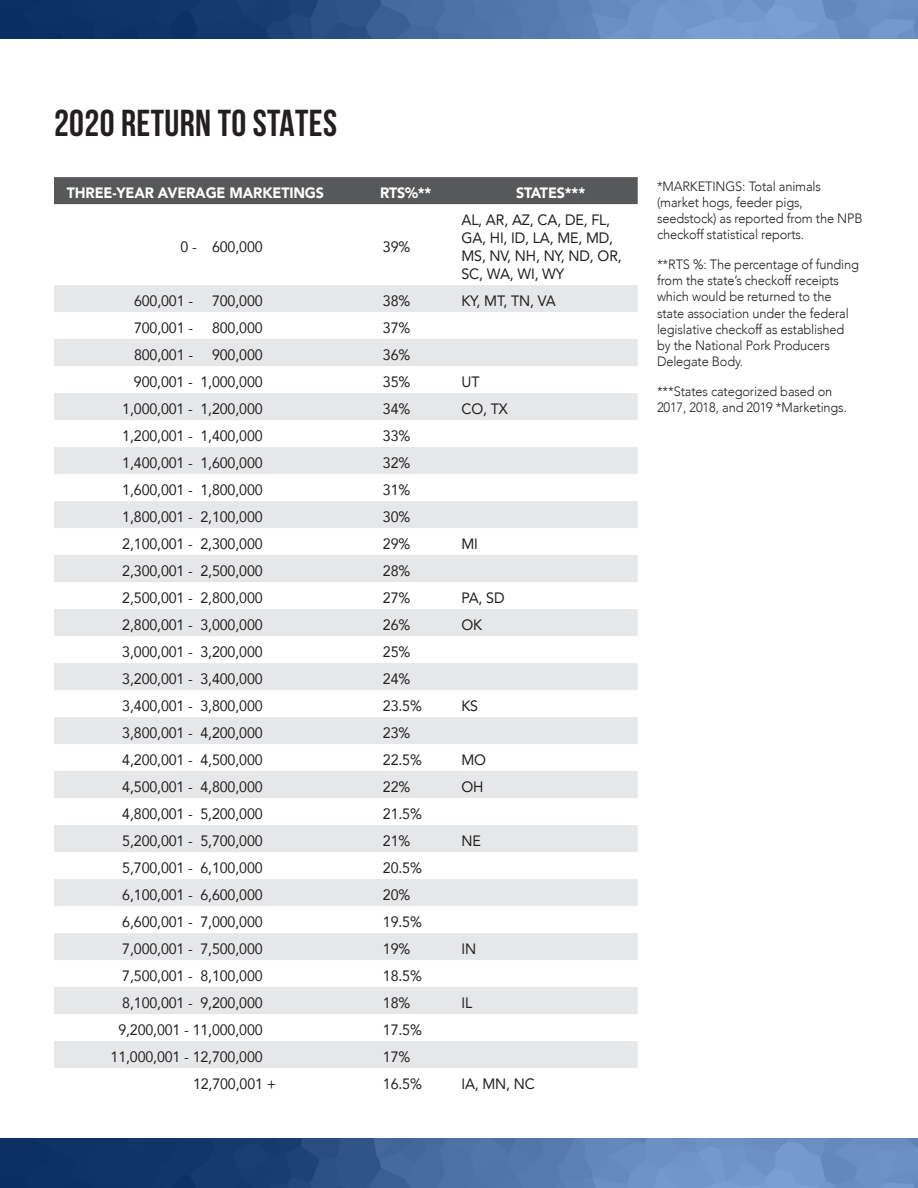
<style>
.page{position:relative;width:918px;height:1188px;background:#fff}
.page>*{position:absolute;margin:0;border:0;box-sizing:border-box;transform-origin:0 0}
.t1{font:700 37.5px "Bebas Neue";letter-spacing:.01em;color:#231f20}
.t2{font:15px/18px "Avenir";letter-spacing:-.01em;color:#231f20;scale:.95 1}
.t3{font:900 15px "Avenir";letter-spacing:-.01em;color:#fff;scale:.95 1}
.t4{font:300 13.5px/16.2px "Avenir";letter-spacing:-.01em;color:#231f20;scale:.95 1}
</style>
<div class="page">
<img style="left:0;top:0;width:918px;height:39px">
<img style="left:0;top:1139px;width:918px;height:49px">
<div style="left:54px;top:177px;width:584px;height:27px;background:#57585a"></div>
<div style="left:54px;top:285px;width:584px;height:27px;background:#e6e7e9"></div>
<svg style="left:54px;top:339px;width:584px;height:729px;fill:#e8e9eb"></svg>
<p class="t1" style="left:54px;top:103px;width:285px">2020 RETURN TO STATES</p>
<p class="t3" style="left:67px;top:180px;width:272px">THREE-YEAR AVERAGE MARKETINGS</p>
<p class="t3" style="left:380px;top:180px;width:55px">RTS%**</p>
<p class="t3" style="left:516px;top:180px;width:74px">STATES***</p>
<p class="t2" style="left:181px;top:237px;width:88px">0 - 600,000</p>
<p class="t2" style="left:383px;top:237px;width:30px">39%</p>
<p class="t2" style="left:461px;top:210px;width:170px">AL, AR, AZ, CA, DE, FL,<br>GA, HI, ID, LA, ME, MD,<br>MS, NV, NH, NY, ND, OR,<br>SC, WA, WI, WY</p>
<p class="t2" style="left:134px;top:291px;width:64px">600,001 -</p>
<p class="t2" style="left:212px;top:291px;width:55px">700,000</p>
<p class="t2" style="left:383px;top:291px;width:30px">38%</p>
<p class="t2" style="left:461px;top:291px;width:101px">KY, MT, TN, VA</p>
<p class="t2" style="left:134px;top:318px;width:64px">700,001 -</p>
<p class="t2" style="left:212px;top:318px;width:55px">800,000</p>
<p class="t2" style="left:383px;top:318px;width:30px">37%</p>
<p class="t2" style="left:134px;top:345px;width:64px">800,001 -</p>
<p class="t2" style="left:212px;top:345px;width:55px">900,000</p>
<p class="t2" style="left:383px;top:345px;width:30px">36%</p>
<p class="t2" style="left:134px;top:372px;width:137px">900,001 - 1,000,000</p>
<p class="t2" style="left:383px;top:372px;width:30px">35%</p>
<p class="t2" style="left:461px;top:372px;width:21px">UT</p>
<p class="t2" style="left:122px;top:399px;width:149px">1,000,001 - 1,200,000</p>
<p class="t2" style="left:383px;top:399px;width:30px">34%</p>
<p class="t2" style="left:461px;top:399px;width:50px">CO, TX</p>
<p class="t2" style="left:122px;top:426px;width:149px">1,200,001 - 1,400,000</p>
<p class="t2" style="left:383px;top:426px;width:30px">33%</p>
<p class="t2" style="left:122px;top:453px;width:149px">1,400,001 - 1,600,000</p>
<p class="t2" style="left:383px;top:453px;width:30px">32%</p>
<p class="t2" style="left:122px;top:480px;width:149px">1,600,001 - 1,800,000</p>
<p class="t2" style="left:383px;top:480px;width:30px">31%</p>
<p class="t2" style="left:122px;top:507px;width:149px">1,800,001 - 2,100,000</p>
<p class="t2" style="left:383px;top:507px;width:30px">30%</p>
<p class="t2" style="left:122px;top:534px;width:149px">2,100,001 - 2,300,000</p>
<p class="t2" style="left:383px;top:534px;width:30px">29%</p>
<p class="t2" style="left:461px;top:534px;width:19px">MI</p>
<p class="t2" style="left:122px;top:561px;width:149px">2,300,001 - 2,500,000</p>
<p class="t2" style="left:383px;top:561px;width:30px">28%</p>
<p class="t2" style="left:122px;top:588px;width:149px">2,500,001 - 2,800,000</p>
<p class="t2" style="left:383px;top:588px;width:30px">27%</p>
<p class="t2" style="left:461px;top:588px;width:47px">PA, SD</p>
<p class="t2" style="left:122px;top:615px;width:149px">2,800,001 - 3,000,000</p>
<p class="t2" style="left:383px;top:615px;width:30px">26%</p>
<p class="t2" style="left:461px;top:615px;width:23px">OK</p>
<p class="t2" style="left:122px;top:642px;width:149px">3,000,001 - 3,200,000</p>
<p class="t2" style="left:383px;top:642px;width:30px">25%</p>
<p class="t2" style="left:122px;top:669px;width:149px">3,200,001 - 3,400,000</p>
<p class="t2" style="left:383px;top:669px;width:30px">24%</p>
<p class="t2" style="left:122px;top:696px;width:149px">3,400,001 - 3,800,000</p>
<p class="t2" style="left:383px;top:696px;width:43px">23.5%</p>
<p class="t2" style="left:461px;top:696px;width:19px">KS</p>
<p class="t2" style="left:122px;top:723px;width:149px">3,800,001 - 4,200,000</p>
<p class="t2" style="left:383px;top:723px;width:30px">23%</p>
<p class="t2" style="left:122px;top:750px;width:149px">4,200,001 - 4,500,000</p>
<p class="t2" style="left:383px;top:750px;width:43px">22.5%</p>
<p class="t2" style="left:461px;top:750px;width:27px">MO</p>
<p class="t2" style="left:122px;top:777px;width:149px">4,500,001 - 4,800,000</p>
<p class="t2" style="left:383px;top:777px;width:30px">22%</p>
<p class="t2" style="left:461px;top:777px;width:25px">OH</p>
<p class="t2" style="left:122px;top:804px;width:149px">4,800,001 - 5,200,000</p>
<p class="t2" style="left:383px;top:804px;width:43px">21.5%</p>
<p class="t2" style="left:122px;top:831px;width:149px">5,200,001 - 5,700,000</p>
<p class="t2" style="left:383px;top:831px;width:30px">21%</p>
<p class="t2" style="left:461px;top:831px;width:22px">NE</p>
<p class="t2" style="left:122px;top:858px;width:149px">5,700,001 - 6,100,000</p>
<p class="t2" style="left:383px;top:858px;width:43px">20.5%</p>
<p class="t2" style="left:122px;top:885px;width:149px">6,100,001 - 6,600,000</p>
<p class="t2" style="left:383px;top:885px;width:30px">20%</p>
<p class="t2" style="left:122px;top:912px;width:149px">6,600,001 - 7,000,000</p>
<p class="t2" style="left:383px;top:912px;width:43px">19.5%</p>
<p class="t2" style="left:122px;top:939px;width:149px">7,000,001 - 7,500,000</p>
<p class="t2" style="left:383px;top:939px;width:30px">19%</p>
<p class="t2" style="left:461px;top:939px;width:17px">IN</p>
<p class="t2" style="left:122px;top:966px;width:149px">7,500,001 - 8,100,000</p>
<p class="t2" style="left:383px;top:966px;width:43px">18.5%</p>
<p class="t2" style="left:122px;top:993px;width:149px">8,100,001 - 9,200,000</p>
<p class="t2" style="left:383px;top:993px;width:30px">18%</p>
<p class="t2" style="left:461px;top:993px;width:13px">IL</p>
<p class="t2" style="left:118px;top:1020px;width:153px">9,200,001 - 11,000,000</p>
<p class="t2" style="left:383px;top:1020px;width:43px">17.5%</p>
<p class="t2" style="left:111px;top:1047px;width:162px">11,000,001 - 12,700,000</p>
<p class="t2" style="left:383px;top:1047px;width:30px">17%</p>
<p class="t2" style="left:193px;top:1074px;width:89px">12,700,001 +</p>
<p class="t2" style="left:383px;top:1074px;width:43px">16.5%</p>
<p class="t2" style="left:461px;top:1074px;width:79px">IA, MN, NC</p>
<p class="t4" style="left:657px;top:178px;width:218px">*MARKETINGS: Total animals (market hogs, feeder pigs, seedstock) as reported from the NPB checkoff statistical reports.</p>
<p class="t4" style="left:657px;top:256px;width:214px">**RTS %: The percentage of funding from the state’s checkoff receipts which would be returned to the state association under the federal legislative checkoff as established by the National Pork Producers<br>Delegate Body.</p>
<p class="t4" style="left:657px;top:383px;width:202px">***States categorized based on<br>2017, 2018, and 2019 *Marketings.</p>
</div>
